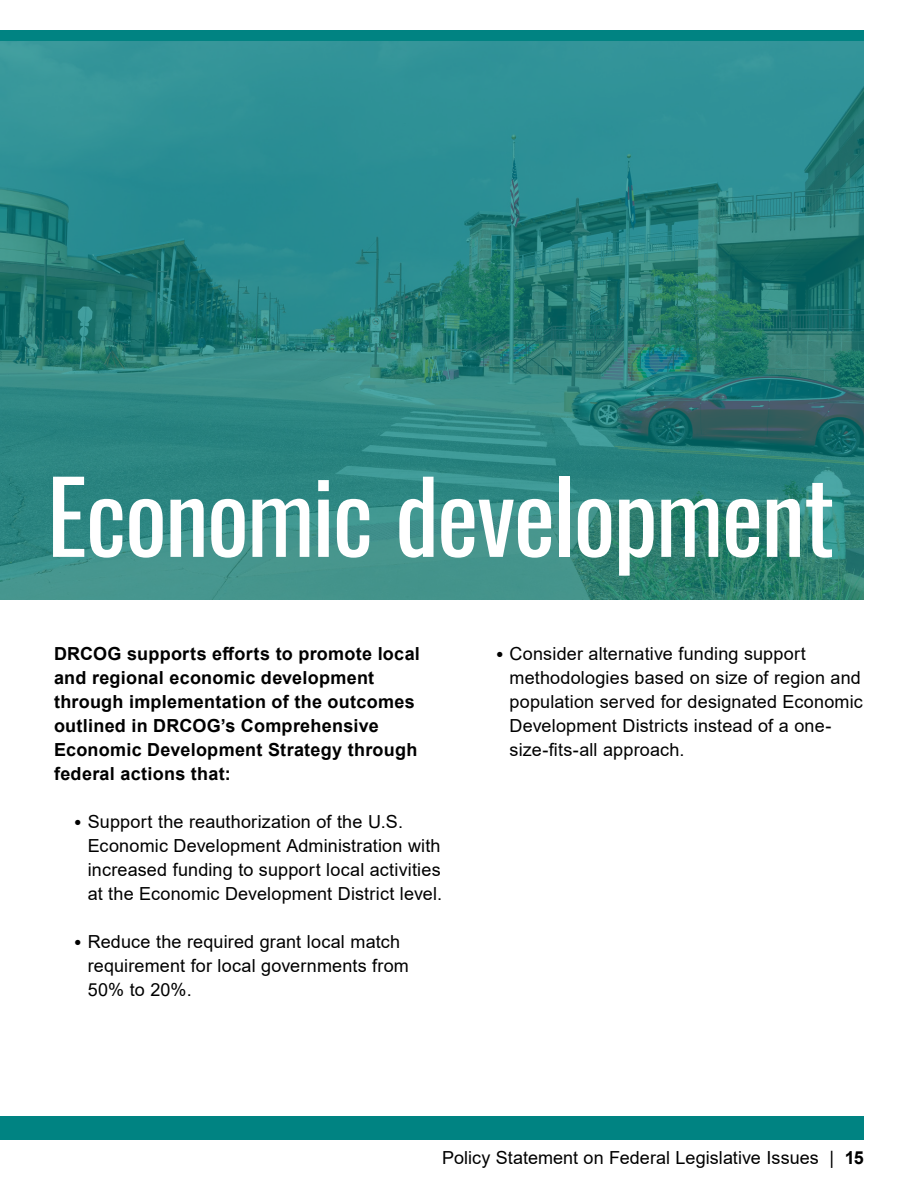
<style>
.page{position:relative;width:918px;height:1188px;background:#fff}
.page>*{position:absolute;margin:0;border:0;box-sizing:border-box;transform-origin:0 0}
.t1{font:99px "Oswald";letter-spacing:-.02em;color:#fff}
.t2{font:18px/24px "Arial";letter-spacing:.01em;color:#000}
.t3{font:700 18px/24px "Arial";letter-spacing:.015em;color:#000}
.s1{font-size:21px}
.s2{font-weight:700}
</style>
<div class="page">
<div style="left:0;top:30px;width:864px;height:11px;background:#008382"></div>
<div style="left:0;top:1116px;width:864px;height:24px;background:#008382"></div>
<img style="left:0;top:41px;width:864px;height:559px">
<h1 class="t1" style="left:47px;top:428px;width:789px">Economic development</h1>
<p class="t3" style="left:54px;top:642px;width:367px">DRCOG supports efforts to promote local and regional economic development through implementation of the outcomes outlined in DRCOG’s Comprehensive Economic Development Strategy through federal actions that:</p>
<p class="t2" style="left:88px;top:810px;width:356px;text-indent:-14px"><span class="s1">•</span> Support the reauthorization of the U.S.<br>Economic Development Administration with increased funding to support local activities at the Economic Development District level.</p>
<p class="t2" style="left:88px;top:930px;width:323px;text-indent:-14px"><span class="s1">•</span> Reduce the required grant local match requirement for local governments from<br>50% to 20%.</p>
<p class="t2" style="left:510px;top:642px;width:355px;text-indent:-14px"><span class="s1">•</span> Consider alternative funding support methodologies based on size of region and population served for designated Economic Development Districts instead of a one&shy;size-fits-all approach.</p>
<p class="t2" style="left:442px;top:1146px;width:423px">Policy Statement on Federal Legislative Issues | <span class="s2">15</span></p>
</div>
